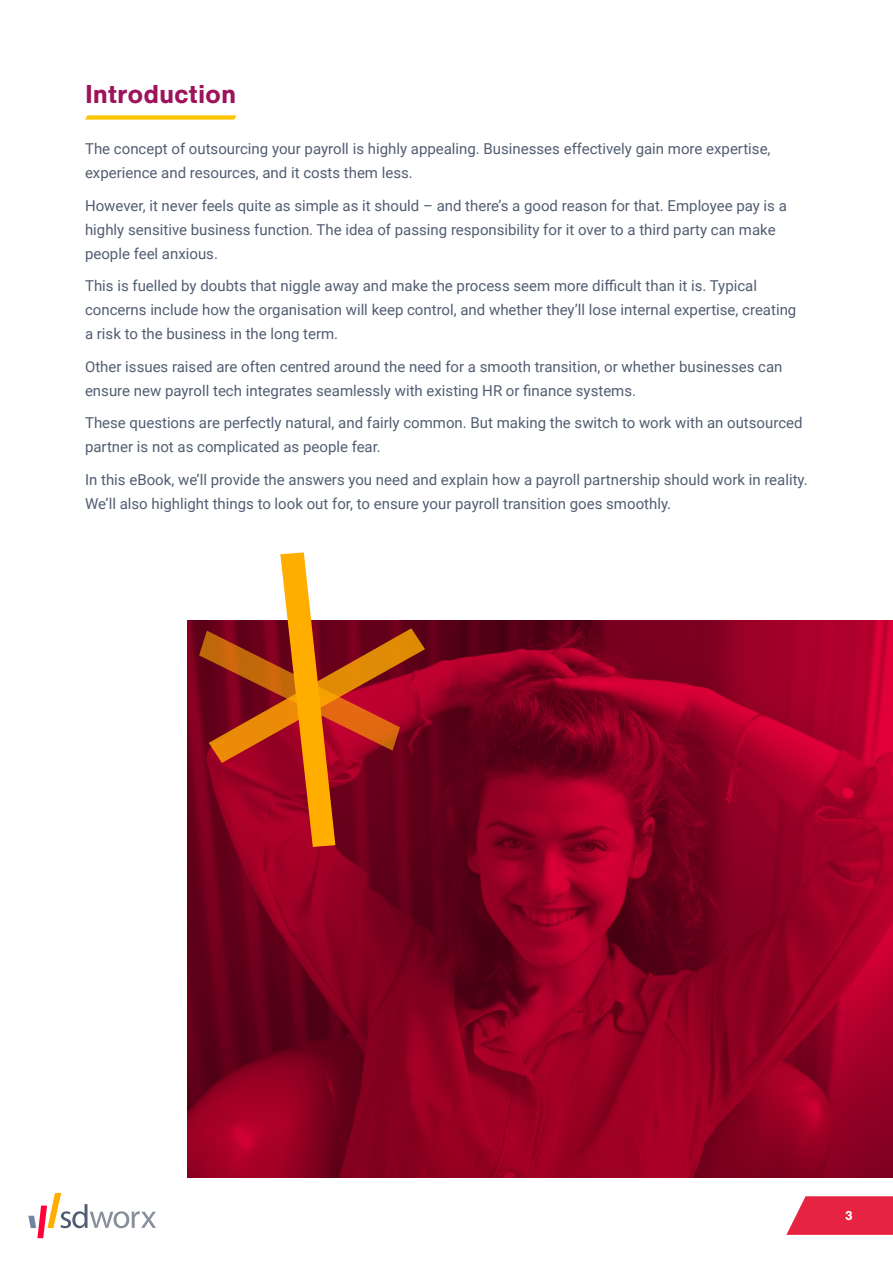
<style>
.page{position:relative;width:893px;height:1263px;background:#fff}
.page>*{position:absolute;margin:0;border:0;box-sizing:border-box;transform-origin:0 0}
.t1{font:700 27px "Nimbus San";color:#9f135b}
.t2{font:15px/24px "Roboto";color:#525d72}
.t3{font:700 13.5px "Nimbus San";color:#fff}
</style>
<div class="page">
<svg style="left:786px;top:1196px;width:107px;height:39px;background:#e83a55"></svg>
<svg style="left:28px;top:1193px;width:128px;height:45px"></svg>
<img style="left:188px;top:620px;width:705px;height:558px">
<svg style="left:199px;top:552px;width:226px;height:294px"></svg>
<svg style="left:85px;top:115px;width:151px;height:5px"></svg>
<h1 class="t1" style="left:85px;top:79px;width:153px">Introduction</h1>
<p class="t2" style="left:85px;top:136px;width:687px">The concept of outsourcing your payroll is highly appealing. Businesses effectively gain more expertise, experience and resources, and it costs them less.</p>
<p class="t2" style="left:85px;top:193px;width:703px">However, it never feels quite as simple as it should – and there’s a good reason for that. Employee pay is a highly sensitive business function. The idea of passing responsibility for it over to a third party can make people feel anxious.</p>
<p class="t2" style="left:85px;top:273px;width:713px">This is fuelled by doubts that niggle away and make the process seem more difficult than it is. Typical concerns include how the organisation will keep control, and whether they’ll lose internal expertise, creating a risk to the business in the long term.</p>
<p class="t2" style="left:85px;top:354px;width:699px">Other issues raised are often centred around the need for a smooth transition, or whether businesses can ensure new payroll tech integrates seamlessly with existing HR or finance systems.</p>
<p class="t2" style="left:85px;top:410px;width:719px">These questions are perfectly natural, and fairly common. But making the switch to work with an outsourced partner is not as complicated as people fear.</p>
<p class="t2" style="left:85px;top:467px;width:724px">In this eBook, we’ll provide the answers you need and explain how a payroll partnership should work in reality.<br>We’ll also highlight things to look out for, to ensure your payroll transition goes smoothly.</p>
<p class="t3" style="left:845px;top:1208px;width:9px">3</p>
</div>
